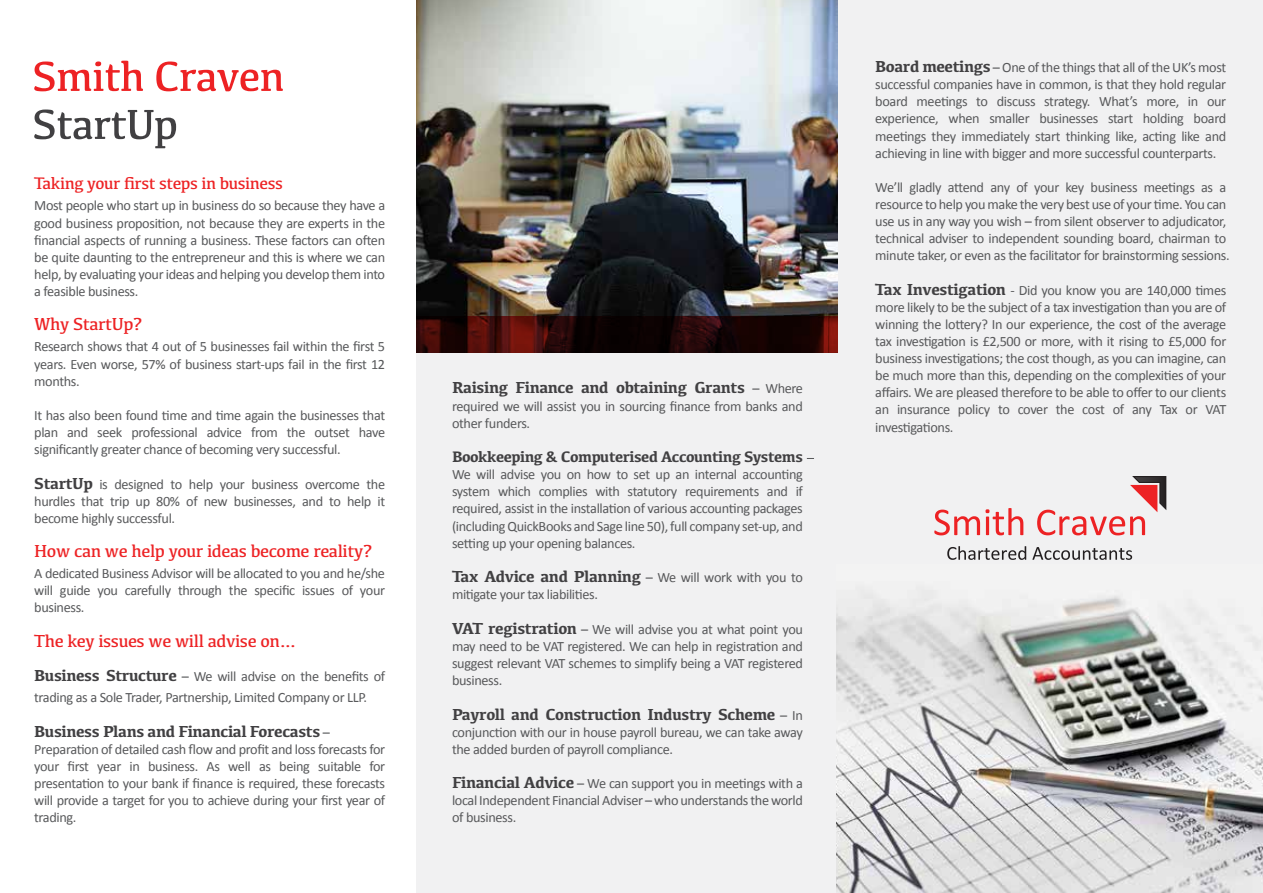
<style>
.page{position:relative;width:1263px;height:893px;background:#fff}
.page>*{position:absolute;margin:0;border:0;box-sizing:border-box;transform-origin:0 0}
.t1{font:18px "Kefa";letter-spacing:-.025em;color:#ed2224}
.t2{font:17.25px "Kefa";letter-spacing:-.025em;color:#ed2224}
.t3{font:700 16.5px "Kefa";letter-spacing:-.025em;color:#414042}
.t4{font:700 15.75px "Kefa";letter-spacing:-.03em;color:#414042}
.t5{font:14.25px/17.1px "Calibri";letter-spacing:-.025em;color:#58595b;text-align:justify}
.s1{font-family:"Kefa";font-weight:700;font-size:16.5px;color:#414042}
.s2{font-family:"Calibri";font-weight:400;font-size:14.25px;color:#58595b}
</style>
<div class="page">
<div style="left:838px;top:0;width:425px;height:893px;background:#f1f1f2"></div>
<div style="left:417px;top:0;width:421px;height:893px;background:#f1f1f2"></div>
<img style="left:837px;top:596px;width:426px;height:297px">
<img style="left:417px;top:0;width:421px;height:353px">
<svg style="left:417px;top:316px;width:421px;height:36px;background:#270706"></svg>
<svg style="left:34px;top:61px;width:109px;height:30px"></svg>
<svg style="left:156px;top:62px;width:127px;height:29px"></svg>
<svg style="left:34px;top:110px;width:142px;height:38px"></svg>
<svg style="left:934px;top:508px;width:89px;height:27px"></svg>
<svg style="left:947px;top:546px;width:79px;height:14px"></svg>
<svg style="left:1032px;top:547px;width:100px;height:13px"></svg>
<svg style="left:1037px;top:476px;width:129px;height:59px"></svg>
<p class="t2" style="left:34px;top:173px;width:250px">Taking your first steps in business</p>
<p class="t5" style="left:34px;top:197px;width:352px">Most people who start up in business do so because they have a good business proposition, not because they are experts in the financial aspects of running a business. These factors can often be quite daunting to the entrepreneur and this is where we can help, by evaluating your ideas and helping you develop them into a feasible business.</p>
<p class="t1" style="left:34px;top:313px;width:110px">Why StartUp?</p>
<p class="t5" style="left:34px;top:338px;width:352px">Research shows that 4 out of 5 businesses fail within the first 5 years. Even worse, 57% of business start-ups fail in the first 12 months.</p>
<p class="t5" style="left:34px;top:407px;width:352px">It has also been found time and time again the businesses that plan and seek professional advice from the outset have significantly greater chance of becoming very successful.</p>
<p class="t5" style="left:34px;top:475px;width:352px"><span class="s1">StartUp</span> is designed to help your business overcome the hurdles that trip up 80% of new businesses, and to help it become highly successful.</p>
<p class="t1" style="left:34px;top:540px;width:340px">How can we help your ideas become reality?</p>
<p class="t5" style="left:34px;top:565px;width:352px">A dedicated Business Advisor will be allocated to you and he/she will guide you carefully through the specific issues of your business.</p>
<p class="t1" style="left:34px;top:630px;width:265px">The key issues we will advise on…</p>
<p class="t5" style="left:34px;top:666px;width:352px;line-height:21px"><span class="s1">Business Structure</span> – We will advise on the benefits of trading as a Sole Trader, Partnership, Limited Company or LLP.</p>
<p class="t3" style="left:34px;top:720px;width:297px">Business Plans and Financial Forecasts <span class="s2">–</span></p>
<p class="t5" style="left:34px;top:741px;width:352px">Preparation of detailed cash flow and profit and loss forecasts for your first year in business. As well as being suitable for presentation to your bank if finance is required, these forecasts will provide a target for you to achieve during your first year of trading.</p>
<p class="t3" style="left:452px;top:377px;width:353px">Raising Finance and obtaining Grants <span class="s2">– Where</span></p>
<p class="t5" style="left:452px;top:397px;width:352px">required we will assist you in sourcing finance from banks and other funders.</p>
<p class="t4" style="left:452px;top:446px;width:353px">Bookkeeping &amp; Computerised Accounting Systems</p>
<p class="t5" style="left:452px;top:466px;width:352px">We will advise you on how to set up an internal accounting system which complies with statutory requirements and if required, assist in the installation of various accounting packages (including QuickBooks and Sage line 50), full company set-up, and setting up your opening balances.</p>
<p class="t3" style="left:452px;top:566px;width:352px">Tax Advice and Planning <span class="s2">– We will work with you to</span></p>
<p class="t5" style="left:452px;top:586px;width:147px">mitigate your tax liabilities.</p>
<p class="t5" style="left:452px;top:620px;width:352px"><span class="s1">VAT registration</span> – We will advise you at what point you may need to be VAT registered. We can help in registration and suggest relevant VAT schemes to simplify being a VAT registered business.</p>
<p class="t3" style="left:452px;top:703px;width:352px">Payroll and Construction Industry Scheme <span class="s2">– In</span></p>
<p class="t5" style="left:452px;top:723px;width:352px">conjunction with our in house payroll bureau, we can take away the added burden of payroll compliance.</p>
<p class="t5" style="left:452px;top:775px;width:352px"><span class="s1">Financial Advice</span> – We can support you in meetings with a local Independent Financial Adviser – who understands the world of business.</p>
<p class="t5" style="left:875px;top:59px;width:352px"><span class="s1">Board meetings</span> – One of the things that all of the UK’s most successful companies have in common, is that they hold regular board meetings to discuss strategy. What’s more, in our experience, when smaller businesses start holding board meetings they immediately start thinking like, acting like and achieving in line with bigger and more successful counterparts.</p>
<p class="t5" style="left:875px;top:179px;width:356px;text-align:left">We’ll gladly attend any of your key business meetings as a resource to help you make the very best use of your time. You can use us in any way you wish – from silent observer to adjudicator, technical adviser to independent sounding board, chairman to minute taker, or even as the facilitator for brainstorming sessions.</p>
<p class="t5" style="left:875px;top:282px;width:352px"><span class="s1">Tax Investigation</span> - Did you know you are 140,000 times more likely to be the subject of a tax investigation than you are of winning the lottery? In our experience, the cost of the average tax investigation is £2,500 or more, with it rising to £5,000 for business investigations; the cost though, as you can imagine, can be much more than this, depending on the complexities of your affairs. We are pleased therefore to be able to offer to our clients an insurance policy to cover the cost of any Tax or VAT investigations.</p>
</div>
